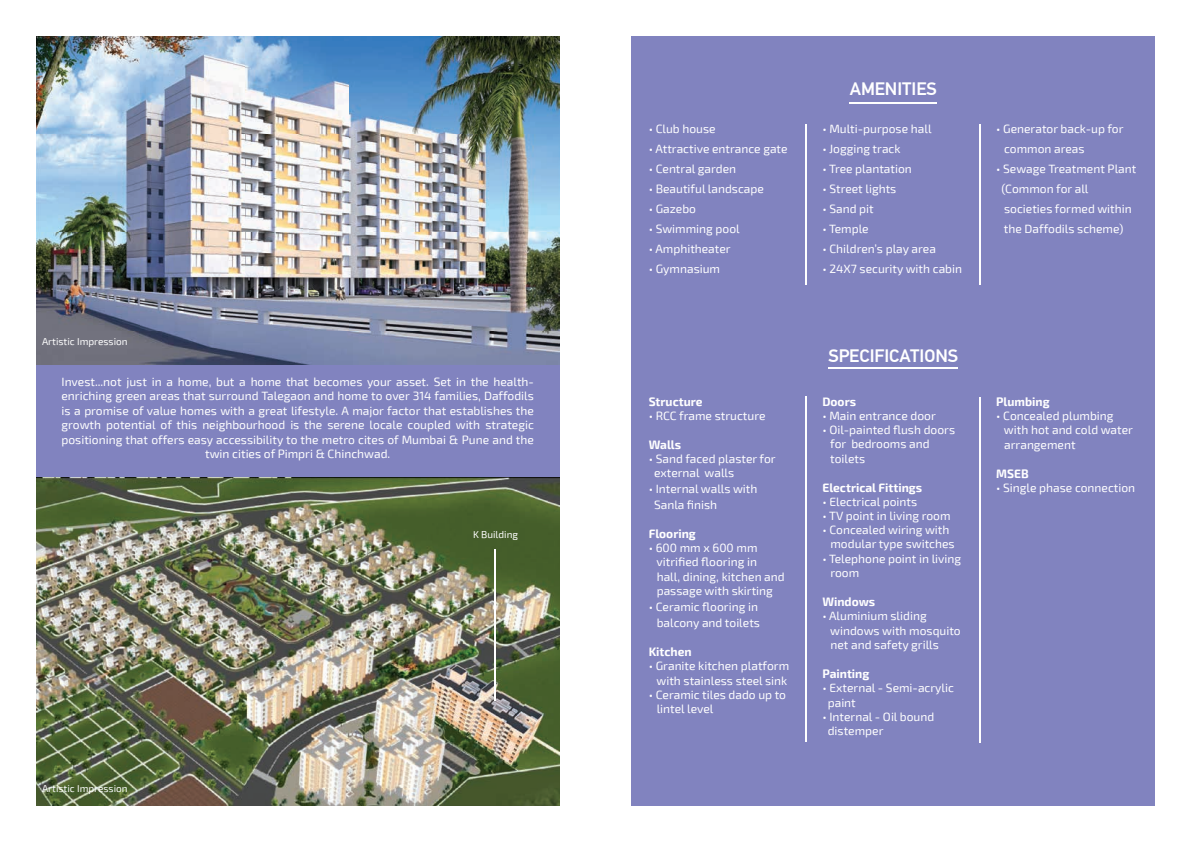
<style>
.page{position:relative;width:1191px;height:842px;background:#fff}
.page>*{position:absolute;margin:0;border:0;box-sizing:border-box;transform-origin:0 0}
.t1{font:500 18px "PF Din Text Pro";color:#fff}
.t2{font:12px/14.4px "Exo 2";color:#fff}
.t3{font:700 12px "Exo 2";color:#fff}
.t4{font:10px "Exo 2";color:#fff}
</style>
<div class="page">
<div style="left:36px;top:36px;width:524px;height:648px;background:#8183bf"></div>
<img style="left:36px;top:478px;width:523px;height:328px">
<img style="left:36px;top:36px;width:523px;height:328px">
<div style="left:631px;top:36px;width:524px;height:770px;background:#8183bf"></div>
<hr style="left:828px;top:367px;width:130px;height:1px;background:#fff">
<hr style="left:979px;top:124px;width:1px;height:160px;background:#fff">
<hr style="left:806px;top:124px;width:1px;height:160px;background:#fff">
<hr style="left:979px;top:397px;width:1px;height:346px;background:#fff">
<hr style="left:806px;top:396px;width:1px;height:345px;background:#fff">
<hr style="left:849px;top:103px;width:87px;height:1px;background:#fff">
<hr style="left:494px;top:550px;width:2px;height:151px;background:#fff">
<p class="t4" style="left:42px;top:336px;width:87px">Artistic Impression</p>
<p class="t2" style="left:62px;top:375px;width:474px;text-align:center">Invest...not just in a home, but a home that becomes your asset. Set in the health&shy;enriching green areas that surround Talegaon and home to over 314 families, Daffodils is a promise of value homes with a great lifestyle. A major factor that establishes the growth potential of this neighbourhood is the serene locale coupled with strategic positioning that offers easy accessibility to the metro cites of Mumbai &amp; Pune and the twin cities of Pimpri &amp; Chinchwad.</p>
<p class="t4" style="left:42px;top:783px;width:87px">Artistic Impression</p>
<p class="t4" style="left:473px;top:529px;width:46px">K Building</p>
<p class="t2" style="left:648px;top:122px;width:68px">• Club house</p>
<p class="t2" style="left:648px;top:142px;width:140px">• Attractive entrance gate</p>
<p class="t2" style="left:648px;top:162px;width:89px">• Central garden</p>
<p class="t2" style="left:648px;top:182px;width:117px">• Beautiful landscape</p>
<p class="t2" style="left:648px;top:202px;width:49px">• Gazebo</p>
<p class="t2" style="left:648px;top:222px;width:93px">• Swimming pool</p>
<p class="t2" style="left:648px;top:242px;width:84px">• Amphitheater</p>
<p class="t2" style="left:648px;top:262px;width:73px">• Gymnasium</p>
<p class="t3" style="left:648px;top:394px;width:55px">Structure</p>
<p class="t2" style="left:648px;top:409px;width:118px">• RCC frame structure</p>
<p class="t3" style="left:648px;top:437px;width:34px">Walls</p>
<p class="t2" style="left:654px;top:452px;width:123px;line-height:14px;text-indent:-5px">• Sand faced plaster for external walls</p>
<p class="t2" style="left:654px;top:481px;width:105px;line-height:16px;text-indent:-5px">• Internal walls with<br>Sanla finish</p>
<p class="t3" style="left:648px;top:526px;width:49px">Flooring</p>
<p class="t2" style="left:656px;top:541px;width:130px;text-indent:-8px">• 600 mm x 600 mm vitrified flooring in<br>hall, dining, kitchen and passage with skirting</p>
<p class="t2" style="left:648px;top:599px;width:113px;line-height:16px;text-align:right">• Ceramic flooring in balcony and toilets</p>
<p class="t3" style="left:648px;top:645px;width:44px">Kitchen</p>
<p class="t2" style="left:648px;top:659px;width:142px;text-align:center">• Granite kitchen platform with stainless steel sink</p>
<p class="t2" style="left:656px;top:688px;width:131px;line-height:14px;text-indent:-8px">• Ceramic tiles dado up to lintel level</p>
<h1 class="t1" style="left:849px;top:78px;width:89px">AMENITIES</h1>
<p class="t2" style="left:822px;top:122px;width:111px">• Multi-purpose hall</p>
<p class="t2" style="left:822px;top:142px;width:80px">• Jogging track</p>
<p class="t2" style="left:822px;top:162px;width:91px">• Tree plantation</p>
<p class="t2" style="left:822px;top:182px;width:75px">• Street lights</p>
<p class="t2" style="left:822px;top:202px;width:53px">• Sand pit</p>
<p class="t2" style="left:822px;top:222px;width:48px">• Temple</p>
<p class="t2" style="left:822px;top:242px;width:115px">• Children’s play area</p>
<p class="t2" style="left:822px;top:262px;width:141px">• 24X7 security with cabin</p>
<h1 class="t1" style="left:828px;top:345px;width:131px">SPECIFICATIONS</h1>
<p class="t3" style="left:822px;top:394px;width:35px">Doors</p>
<p class="t2" style="left:822px;top:409px;width:115px">• Main entrance door</p>
<p class="t2" style="left:830px;top:423px;width:126px;text-indent:-8px">• Oil-painted flush doors for bedrooms and toilets</p>
<p class="t3" style="left:822px;top:480px;width:101px">Electrical Fittings</p>
<p class="t2" style="left:822px;top:494px;width:96px">• Electrical points</p>
<p class="t2" style="left:822px;top:509px;width:130px">• TV point in living room</p>
<p class="t2" style="left:830px;top:523px;width:126px;text-indent:-8px">• Concealed wiring with modular type switches</p>
<p class="t2" style="left:830px;top:551px;width:132px;text-indent:-8px">• Telephone point in living room</p>
<p class="t3" style="left:822px;top:594px;width:54px">Windows</p>
<p class="t2" style="left:830px;top:609px;width:132px;text-indent:-8px">• Aluminium sliding windows with mosquito net and safety grills</p>
<p class="t3" style="left:822px;top:666px;width:48px">Painting</p>
<p class="t2" style="left:827px;top:681px;width:128px;text-indent:-5px">• External - Semi-acrylic paint</p>
<p class="t2" style="left:827px;top:709px;width:108px;line-height:14px;text-indent:-5px">• Internal - Oil bound distemper</p>
<p class="t2" style="left:1004px;top:119px;width:121px;line-height:20px;text-indent:-8px">• Generator back-up for common areas</p>
<p class="t2" style="left:1001px;top:159px;width:136px;line-height:20px;text-indent:-5px">• Sewage Treatment Plant (Common for all societies formed within the Daffodils scheme)</p>
<p class="t3" style="left:996px;top:394px;width:55px">Plumbing</p>
<p class="t2" style="left:1004px;top:409px;width:130px;text-indent:-8px">• Concealed plumbing with hot and cold water arrangement</p>
<p class="t3" style="left:996px;top:466px;width:34px">MSEB</p>
<p class="t2" style="left:996px;top:481px;width:141px">• Single phase connection</p>
</div>
